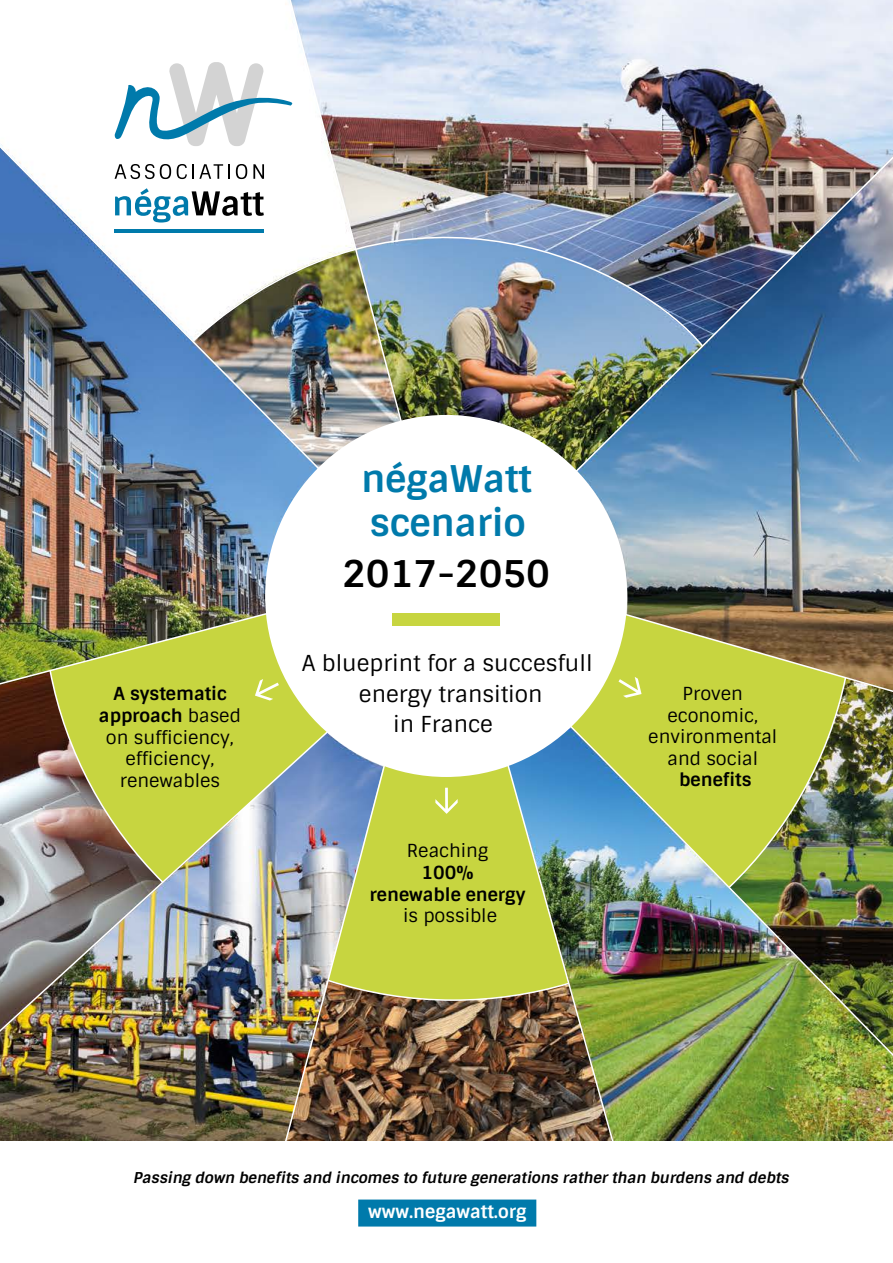
<style>
.page{position:relative;width:893px;height:1263px;background:#fff}
.page>*{position:absolute;margin:0;border:0;box-sizing:border-box;transform-origin:0 0}
.t1{font:700 36.9px/44.7px "Sintony";color:#007aab}
.t2{font:700 36.9px "Sintony";color:#000}
.t3{font:22.05px/30.3px "Sintony";color:#000;text-align:center}
.t4{font:18px/21.6px "Sintony";color:#000;text-align:center}
.t5{font:700 18px/21.6px "Sintony";color:#000;text-align:center}
.t6{font:700 18px "Sintony";color:#fff}
.t7{font:italic 700 15px "Sintony";color:#000}
.s1{font-weight:700}
</style>
<div class="page">
<img style="left:0;top:0;width:893px;height:1141px">
<div style="left:391px;top:769px;width:107px;height:209px;background:#c7d540"></div>
<img style="left:0;top:84px;width:333px;height:399px">
<img style="left:191px;top:147px;width:369px;height:201px">
<img style="left:560px;top:103px;width:333px;height:384px">
<img style="left:262px;top:0;width:142px;height:426px">
<img style="left:0;top:711px;width:340px;height:415px">
<img style="left:280px;top:743px;width:111px;height:398px">
<img style="left:498px;top:737px;width:122px;height:404px">
<img style="left:560px;top:716px;width:333px;height:386px">
<img style="left:326px;top:978px;width:245px;height:24px">
<div style="left:265px;top:415px;width:362px;height:362px;background:#fff;border-radius:50%"></div>
<div style="left:393px;top:613px;width:107px;height:12px;background:#c7d540"></div>
<svg style="left:435px;top:788px;width:23px;height:26px"></svg>
<img style="left:0;top:606px;width:290px;height:278px">
<img style="left:601px;top:606px;width:292px;height:283px">
<div style="left:358px;top:1199px;width:178px;height:27px;background:#007aab"></div>
<svg style="left:114px;top:62px;width:178px;height:84px"></svg>
<svg style="left:115px;top:164px;width:56px;height:15px"></svg>
<svg style="left:177px;top:164px;width:10px;height:15px"></svg>
<svg style="left:193px;top:164px;width:37px;height:15px"></svg>
<svg style="left:236px;top:164px;width:11px;height:15px"></svg>
<svg style="left:253px;top:164px;width:11px;height:15px"></svg>
<svg style="left:115px;top:188px;width:149px;height:35px"></svg>
<hr style="left:115px;top:230px;width:149px;height:3px;background:#007aab">
<p class="t4" style="left:99px;top:683px;width:143px"><span class="s1">A systematic approach</span> based on sufficiency, efficiency, renewables</p>
<h1 class="t1" style="left:361px;top:457px;width:172px">négaWatt scenario</h1>
<h1 class="t2" style="left:342px;top:550px;width:209px">2017-2050</h1>
<p class="t3" style="left:302px;top:649px;width:292px">A blueprint for a succesfull energy transition<br>in France</p>
<p class="t4" style="left:407px;top:840px;width:83px">Reaching</p>
<p class="t5" style="left:370px;top:862px;width:157px">100%<br>renewable energy</p>
<p class="t4" style="left:403px;top:905px;width:95px">is possible</p>
<p class="t4" style="left:648px;top:683px;width:131px">Proven economic, environmental and social</p>
<p class="t5" style="left:679px;top:769px;width:74px">benefits</p>
<p class="t7" style="left:133px;top:1168px;width:661px">Passing down benefits and incomes to future generations ratherthan burdens and debts</p>
<p class="t6" style="left:368px;top:1200px;width:160px">www.negawatt.org</p>
</div>
